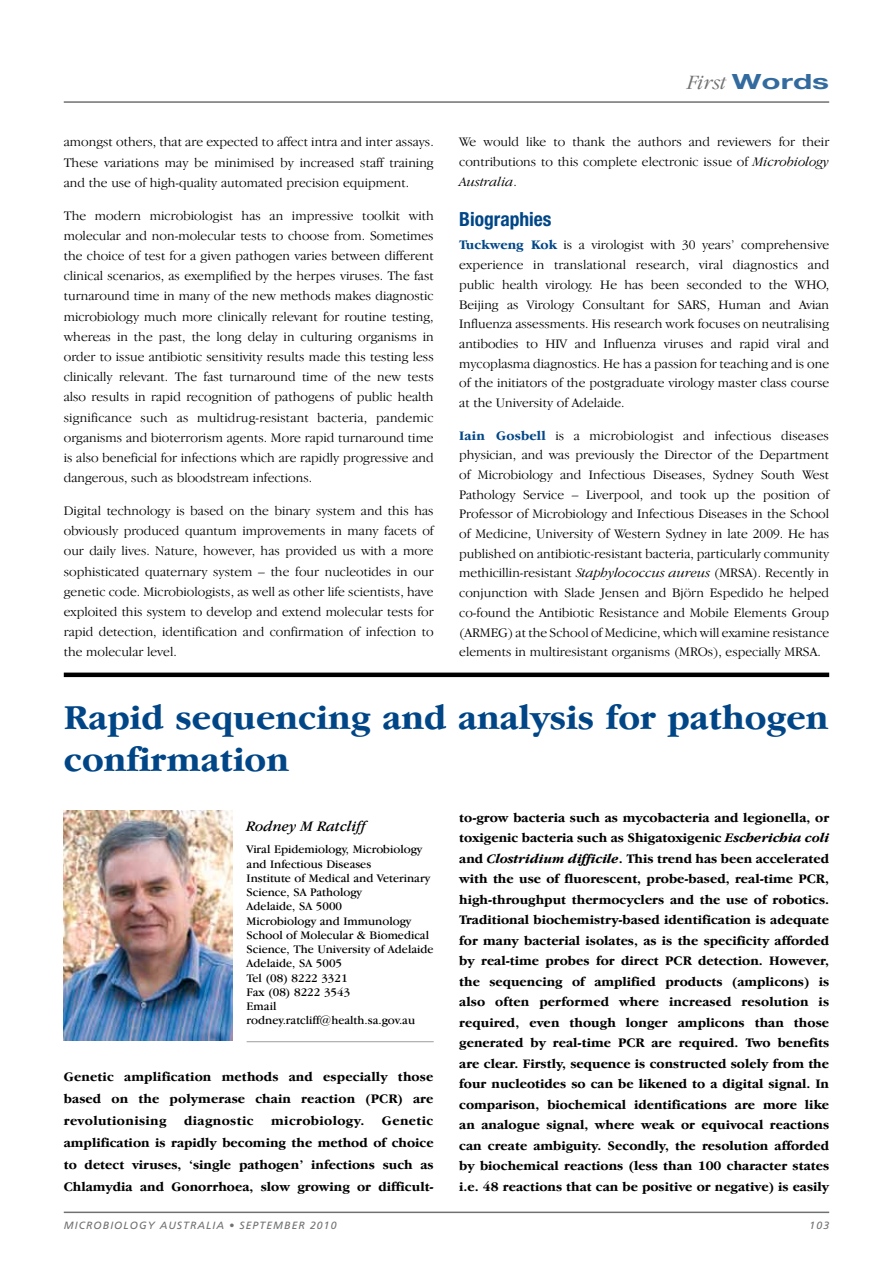
<style>
.page{position:relative;width:893px;height:1263px;background:#fff}
.page>*{position:absolute;margin:0;border:0;box-sizing:border-box;transform-origin:0 0}
.t1{font:700 36px/42px "Garamond IT Cby BT";color:#004687}
.t2{font:italic 300 21px "Garamond IT Cby BT";color:#707172}
.t3{font:700 condensed 19.5px "Helvetica Neue";color:#004687}
.t4{font:italic 15px "Garamond IT Cby BT";color:#000}
.t5{font:300 13.5px/20.2px "Garamond IT Cby BT";color:#000;text-align:justify}
.t6{font:700 13.5px/20.5px "Garamond IT Cby BT";color:#000;text-align:justify}
.t7{font:700 13.5px "Garamond IT Cby BT";letter-spacing:.025em;color:#000}
.t8{font:12px/14.2px "Garamond IT Cby BT";color:#000}
.t9{font:italic 10.5px "Frutiger";letter-spacing:.1em;color:#707172}
.s1{font-family:"Helvetica Neue";font-weight:700;font-style:normal;color:#336b9f}
.s2{font-style:italic}
.s3{font-weight:700;color:#004687}
</style>
<div class="page">
<hr style="left:64px;top:1211px;width:765px;height:2px;background:#707172">
<hr style="left:64px;top:101px;width:765px;height:2px;background:#707172">
<hr style="left:247px;top:1041px;width:187px;height:1px;background:#9c9e9f">
<img style="left:64px;top:811px;width:169px;height:229px">
<hr style="left:64px;top:673px;width:765px;height:4px;background:#000">
<p class="t5" style="left:64px;top:132px;width:371px">amongst others, that are expected to affect intra and inter assays.<br>These variations may be minimised by increased staff training and the use of high-quality automated precision equipment.</p>
<p class="t5" style="left:64px;top:205px;width:372px">The modern microbiologist has an impressive toolkit with molecular and non-molecular tests to choose from. Sometimes the choice of test for a given pathogen varies between different clinical scenarios, as exemplified by the herpes viruses. The fast turnaround time in many of the new methods makes diagnostic microbiology much more clinically relevant for routine testing, whereas in the past, the long delay in culturing organisms in order to issue antibiotic sensitivity results made this testing less clinically relevant. The fast turnaround time of the new tests also results in rapid recognition of pathogens of public health significance such as multidrug-resistant bacteria, pandemic organisms and bioterrorism agents. More rapid turnaround time is also beneficial for infections which are rapidly progressive and dangerous, such as bloodstream infections.</p>
<p class="t5" style="left:64px;top:500px;width:371px">Digital technology is based on the binary system and this has obviously produced quantum improvements in many facets of our daily lives. Nature, however, has provided us with a more sophisticated quaternary system – the four nucleotides in our genetic code. Microbiologists, as well as other life scientists, have exploited this system to develop and extend molecular tests for rapid detection, identification and confirmation of infection to the molecular level.</p>
<h2 class="t2" style="left:687px;top:70px;width:143px">First <span class="s1">Words</span></h2>
<p class="t5" style="left:459px;top:132px;width:371px;line-height:19.6px">We would like to thank the authors and reviewers for their contributions to this complete electronic issue of <span class="s2">Microbiology Australia</span>.</p>
<h3 class="t3" style="left:459px;top:207px;width:94px">Biographies</h3>
<p class="t5" style="left:459px;top:235px;width:372px;line-height:19.6px"><span class="s3">Tuckweng Kok</span> is a virologist with 30 years’ comprehensive experience in translational research, viral diagnostics and public health virology. He has been seconded to the WHO, Beijing as Virology Consultant for SARS, Human and Avian Influenza assessments. His research work focuses on neutralising antibodies to HIV and Influenza viruses and rapid viral and mycoplasma diagnostics. He has a passion for teaching and is one of the initiators of the postgraduate virology master class course at the University of Adelaide.</p>
<p class="t5" style="left:459px;top:425px;width:371px;line-height:19.6px"><span class="s3">Iain Gosbell</span> is a microbiologist and infectious diseases physician, and was previously the Director of the Department of Microbiology and Infectious Diseases, Sydney South West Pathology Service – Liverpool, and took up the position of Professor of Microbiology and Infectious Diseases in the School of Medicine, University of Western Sydney in late 2009. He has published on antibiotic-resistant bacteria, particularly community methicillin-resistant <span class="s2">Staphylococcus aureus</span> (MRSA). Recently in conjunction with Slade Jensen and Björn Espedido he helped co-found the Antibiotic Resistance and Mobile Elements Group (ARMEG) at the School of Medicine, which will examine resistance elements in multiresistant organisms (MROs), especially MRSA.</p>
<h1 class="t1" style="left:64px;top:696px;width:766px">Rapid sequencing and analysis for pathogen confirmation</h1>
<p class="t4" style="left:247px;top:817px;width:121px">Rodney M Ratcliff</p>
<p class="t8" style="left:247px;top:842px;width:188px">Viral Epidemiology, Microbiology and Infectious Diseases<br>Institute of Medical and Veterinary<br>Science, SA Pathology<br>Adelaide, SA 5000<br>Microbiology and Immunology<br>School of Molecular &amp; Biomedical<br>Science, The University of Adelaide<br>Adelaide, SA 5005<br>Tel (08) 8222 3321<br>Fax (08) 8222 3543<br>Email rodney.ratcliff@health.sa.gov.au</p>
<p class="t6" style="left:64px;top:1065px;width:371px;line-height:22px">Genetic amplification methods and especially those based on the polymerase chain reaction (PCR) are revolutionising</p>
<p class="t7" style="left:184px;top:1113px;width:71px">diagnostic</p>
<p class="t7" style="left:271px;top:1113px;width:95px">microbiology.</p>
<p class="t6" style="left:64px;top:1109px;width:371px;line-height:22px;text-indent:318px">Genetic amplification is rapidly becoming the method of choice to detect viruses, ‘single pathogen’ infections such as Chlamydia and Gonorrhoea, slow growing or difficult-</p>
<p class="t6" style="left:459px;top:807px;width:371px">to-grow bacteria such as mycobacteria and legionella, or toxigenic bacteria such as Shigatoxigenic <span class="s2">Escherichia coli </span>and <span class="s2">Clostridium difficile</span>. This trend has been accelerated with the use of fluorescent, probe-based, real-time PCR, high-throughput thermocyclers and the use of robotics.<br>Traditional biochemistry-based identification is adequate for many bacterial isolates, as is the specificity afforded by real-time probes for direct PCR detection. However, the sequencing of amplified products (amplicons) is also often performed where increased resolution is required, even though longer amplicons than those generated by real-time PCR are required. Two benefits are clear. Firstly, sequence is constructed solely from the four nucleotides so can be likened to a digital signal. In comparison, biochemical identifications are more like an analogue signal, where weak or equivocal reactions can create ambiguity. Secondly, the resolution afforded by biochemical reactions (less than 100 character states i.e. 48 reactions that can be positive or negative) is easily</p>
<p class="t9" style="left:64px;top:1219px;width:274px">MICROBIOLOGY AUSTRALIA • SEPTEMBER 2010</p>
<p class="t9" style="left:810px;top:1219px;width:21px">103</p>
</div>
